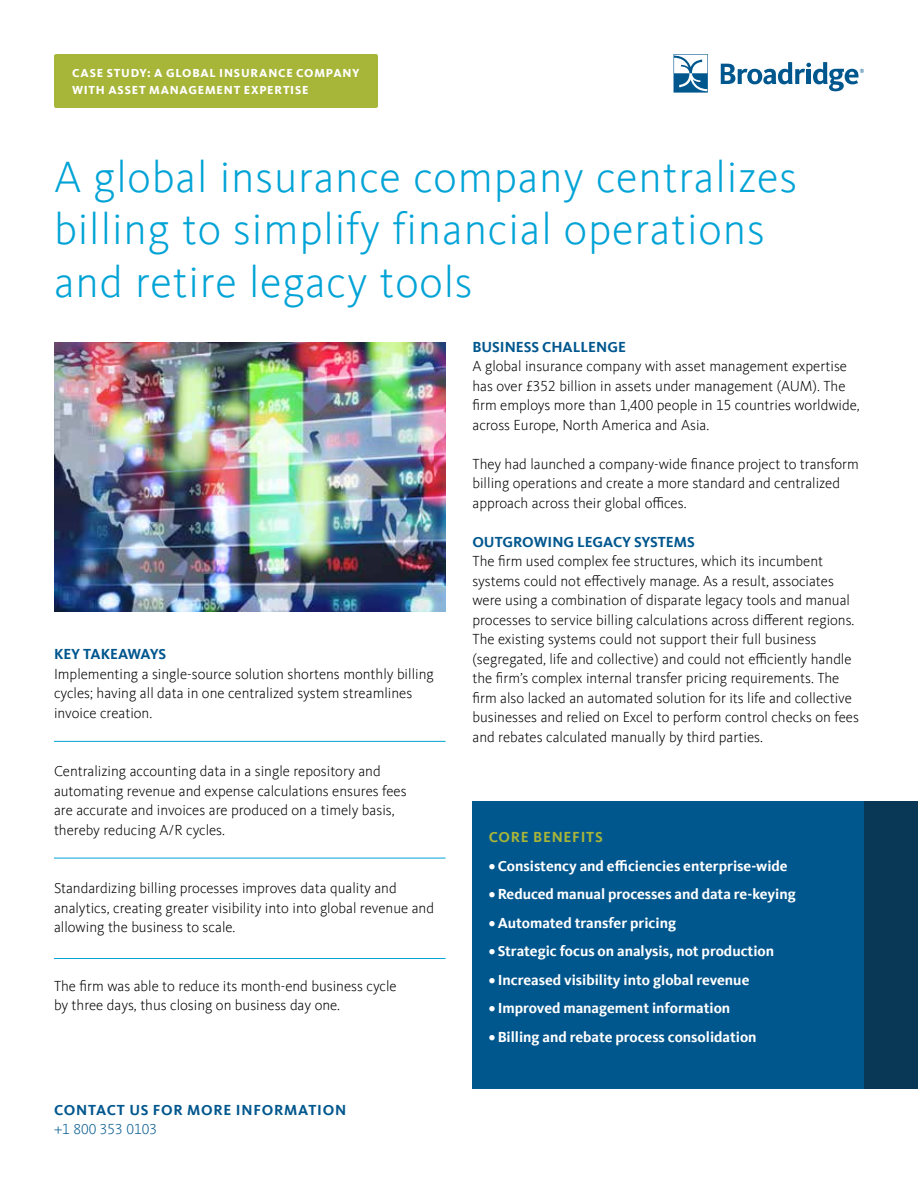
<style>
.page{position:relative;width:918px;height:1188px;background:#fff}
.page>*{position:absolute;margin:0;border:0;box-sizing:border-box;transform-origin:0 0}
.t1{font:300 45px/52.5px "Kievit Offc";letter-spacing:.02em;color:#00a3d6}
.t2{font:300 15px/19.5px "Kievit Offc";color:#000}
.t3{font:700 15px "Kievit Offc";color:#fff}
.t4{font:700 15px "Kievit Offc";color:#00578e}
.t5{font:700 15px "Kievit Offc";letter-spacing:.05em;color:#00578e}
.t6{font:300 15px "Kievit Offc";color:#00578e}
.t7{font:700 15px "Kievit Offc";letter-spacing:.05em;color:#a7b539}
.t8{font:800 12px/16.5px "Kievit Offc";letter-spacing:.065em;color:#fff}
</style>
<div class="page">
<svg style="left:721px;top:62px;width:143px;height:29px"></svg>
<svg style="left:674px;top:54px;width:34px;height:39px"></svg>
<div style="left:54px;top:54px;width:324px;height:54px;background:#a7b539;border-radius:2px"></div>
<img style="left:54px;top:342px;width:392px;height:270px">
<hr style="left:54px;top:858px;width:392px;height:1px;background:#00a3d6">
<hr style="left:54px;top:958px;width:392px;height:1px;background:#00a3d6">
<hr style="left:54px;top:741px;width:392px;height:1px;background:#00a3d6">
<div style="left:472px;top:801px;width:392px;height:288px;background:#00578e"></div>
<div style="left:864px;top:801px;width:54px;height:287px;background:#093756"></div>
<p class="t8" style="left:72px;top:65px;width:289px">CASE STUDY: A GLOBAL INSURANCE COMPANY<br>WITH ASSET MANAGEMENT EXPERTISE</p>
<h1 class="t1" style="left:54px;top:152px;width:745px">A global insurance company centralizes billing to simplify financial operations and retire legacy tools</h1>
<p class="t4" style="left:54px;top:646px;width:114px">KEY TAKEAWAYS</p>
<p class="t2" style="left:54px;top:664px;width:381px">Implementing a single-source solution shortens monthly billing cycles; having all data in one centralized system streamlines invoice creation.</p>
<p class="t2" style="left:54px;top:762px;width:354px">Centralizing accounting data in a single repository and automating revenue and expense calculations ensures fees are accurate and invoices are produced on a timely basis, thereby reducing A/R cycles.</p>
<p class="t2" style="left:54px;top:879px;width:382px">Standardizing billing processes improves data quality and analytics, creating greater visibility into into global revenue and allowing the business to scale.</p>
<p class="t2" style="left:54px;top:976px;width:344px">The firm was able to reduce its month-end business cycle by three days, thus closing on business day one.</p>
<p class="t5" style="left:54px;top:1101px;width:294px">CONTACT US FOR MORE INFORMATION</p>
<p class="t6" style="left:54px;top:1121px;width:105px">+1 800 353 0103</p>
<p class="t4" style="left:472px;top:338px;width:155px">BUSINESS CHALLENGE</p>
<p class="t2" style="left:472px;top:357px;width:389px">A global insurance company with asset management expertise has over £352 billion in assets under management (AUM). The firm employs more than 1,400 people in 15 countries worldwide, across Europe, North America and Asia.</p>
<p class="t2" style="left:472px;top:455px;width:388px">They had launched a company-wide finance project to transform billing operations and create a more standard and centralized approach across their global offices.</p>
<p class="t4" style="left:472px;top:533px;width:224px">OUTGROWING LEGACY SYSTEMS</p>
<p class="t2" style="left:472px;top:552px;width:388px">The firm used complex fee structures, which its incumbent systems could not effectively manage. As a result, associates were using a combination of disparate legacy tools and manual processes to service billing calculations across different regions.<br>The existing systems could not support their full business (segregated, life and collective) and could not efficiently handle the firm’s complex internal transfer pricing requirements. The firm also lacked an automated solution for its life and collective businesses and relied on Excel to perform control checks on fees and rebates calculated manually by third parties.</p>
<p class="t7" style="left:489px;top:829px;width:116px">CORE BENEFITS</p>
<p class="t3" style="left:489px;top:857px;width:301px">• Consistency and efficiencies enterprise-wide</p>
<p class="t3" style="left:489px;top:886px;width:309px">• Reduced manual processes and data re-keying</p>
<p class="t3" style="left:489px;top:914px;width:189px">• Automated transfer pricing</p>
<p class="t3" style="left:489px;top:943px;width:287px">• Strategic focus on analysis, not production</p>
<p class="t3" style="left:489px;top:971px;width:262px">• Increased visibility into global revenue</p>
<p class="t3" style="left:489px;top:1000px;width:243px">• Improved management information</p>
<p class="t3" style="left:489px;top:1028px;width:269px">• Billing and rebate process consolidation</p>
</div>
